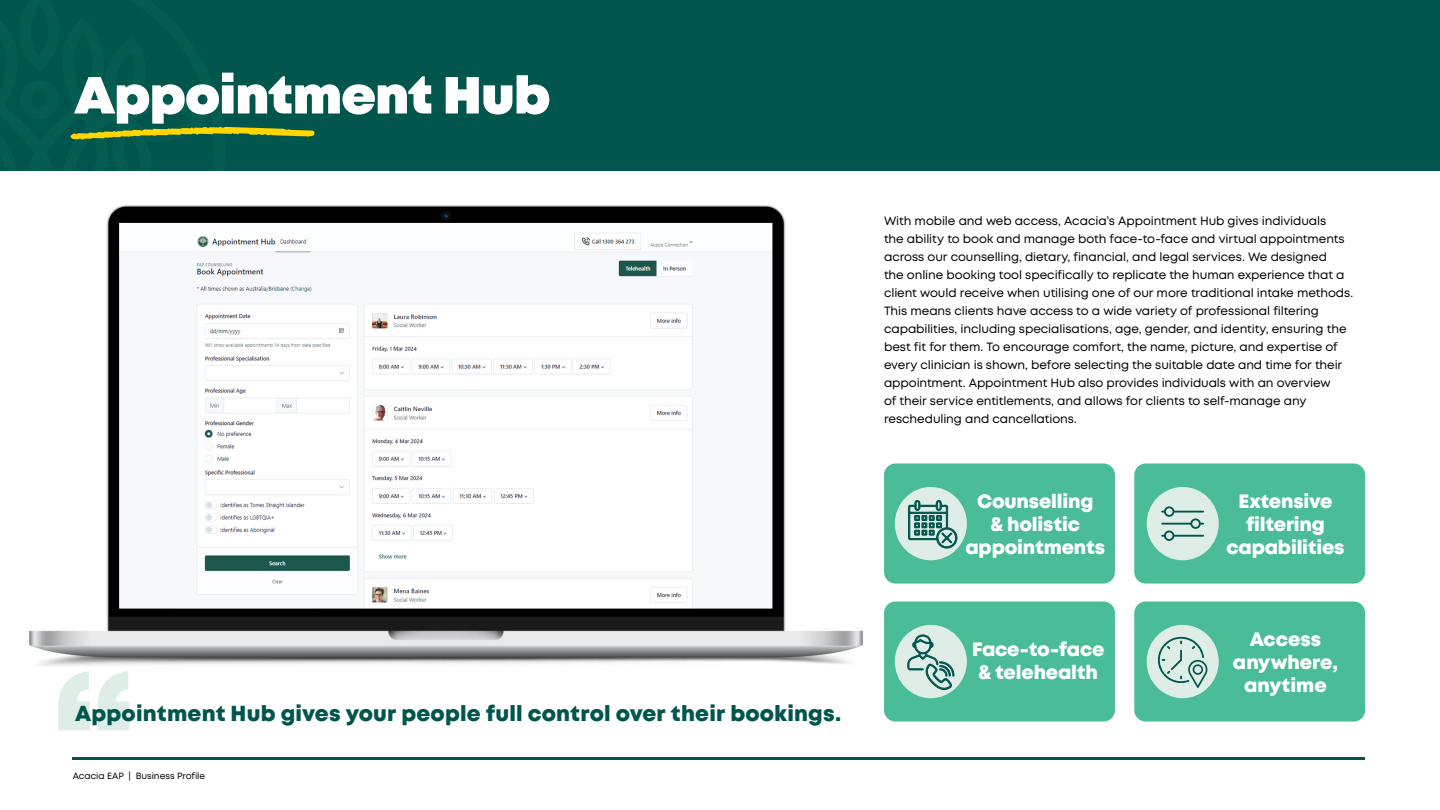
<style>
.page{position:relative;width:1440px;height:810px;background:#fff}
.page>*{position:absolute;margin:0;border:0;box-sizing:border-box;transform-origin:0 0}
.t1{font:900 52.05px "Mont";letter-spacing:-.01em;color:#fff}
.t2{font:800 21.67px "Mont";letter-spacing:.01em;color:#00554c}
.t3{font:800 19.35px/23px "Mont";letter-spacing:-.01em;color:#fff;text-align:center}
.t4{font:12px/18px "Mont";letter-spacing:-.01em;color:#000}
.t5{font:9px "Mont";letter-spacing:-.005em;color:#000}
</style>
<div class="page">
<img style="left:29px;top:205px;width:834px;height:461px">
<div style="left:0;top:0;width:1440px;height:171px;background:#00554c"></div>
<svg style="left:70px;top:126px;width:244px;height:14px"></svg>
<div style="left:884px;top:602px;width:231px;height:120px;background:#4abd98;border-radius:11px"></div>
<div style="left:884px;top:464px;width:231px;height:120px;background:#4abd98;border-radius:11px"></div>
<div style="left:1134px;top:602px;width:231px;height:120px;background:#4abd98;border-radius:11px"></div>
<div style="left:1134px;top:464px;width:231px;height:120px;background:#4abd98;border-radius:11px"></div>
<div style="left:895px;top:487px;width:72px;height:73px;background:#deeee6;border-radius:50%"></div>
<div style="left:895px;top:625px;width:72px;height:73px;background:#deeee6;border-radius:50%"></div>
<div style="left:1147px;top:625px;width:72px;height:73px;background:#deeee6;border-radius:50%"></div>
<div style="left:1147px;top:487px;width:72px;height:73px;background:#deeee6;border-radius:50%"></div>
<svg style="left:908px;top:500px;width:49px;height:48px"></svg>
<svg style="left:1158px;top:637px;width:49px;height:51px"></svg>
<svg style="left:58px;top:671px;width:71px;height:59px"></svg>
<svg style="left:908px;top:635px;width:46px;height:55px"></svg>
<hr style="left:1162px;top:535px;width:41px;height:2px;background:#00554c">
<div style="left:1165px;top:531px;width:8px;height:9px;background:#deeee6;border-radius:50%"></div>
<div style="left:1164px;top:531px;width:10px;height:10px;border:2px solid #00554c;border-radius:50%"></div>
<hr style="left:1162px;top:511px;width:41px;height:2px;background:#00554c">
<div style="left:1165px;top:507px;width:8px;height:9px;background:#deeee6;border-radius:50%"></div>
<div style="left:1164px;top:506px;width:10px;height:11px;border:2px solid #00554c;border-radius:50%"></div>
<hr style="left:1162px;top:523px;width:41px;height:2px;background:#00554c">
<div style="left:1191px;top:519px;width:9px;height:9px;background:#deeee6;border-radius:50%"></div>
<div style="left:1190px;top:518px;width:11px;height:11px;border:2px solid #00554c;border-radius:50%"></div>
<hr style="left:73px;top:758px;width:1292px;height:2px;background:#00554c">
<h1 class="t1" style="left:75px;top:61px;width:477px">Appointment Hub</h1>
<h2 class="t2" style="left:75px;top:699px;width:768px">Appointment Hub gives your people full control over their bookings.</h2>
<p class="t5" style="left:73px;top:770px;width:134px">Acacia EAP | Business Profile</p>
<p class="t4" style="left:884px;top:212px;width:471px">With mobile and web access, Acacia’s Appointment Hub gives individuals<br>the ability to book and manage both face-to-face and virtual appointments across our counselling, dietary, financial, and legal services. We designed<br>the online booking tool specifically to replicate the human experience that a client would receive when utilising one of our more traditional intake methods.<br>This means clients have access to a wide variety of professional filtering capabilities, including specialisations, age, gender, and identity, ensuring the best fit for them. To encourage comfort, the name, picture, and expertise of every clinician is shown, before selecting the suitable date and time for their appointment. Appointment Hub also provides individuals with an overview<br>of their service entitlements, and allows for clients to self-manage any rescheduling and cancellations.</p>
<h3 class="t3" style="left:965px;top:490px;width:141px">Counselling<br>&amp; holistic appointments</h3>
<h3 class="t3" style="left:972px;top:638px;width:134px">Face-to-face &amp; telehealth</h3>
<h3 class="t3" style="left:1226px;top:490px;width:120px">Extensive filtering capabilities</h3>
<h3 class="t3" style="left:1233px;top:628px;width:107px">Access anywhere, anytime</h3>
</div>
